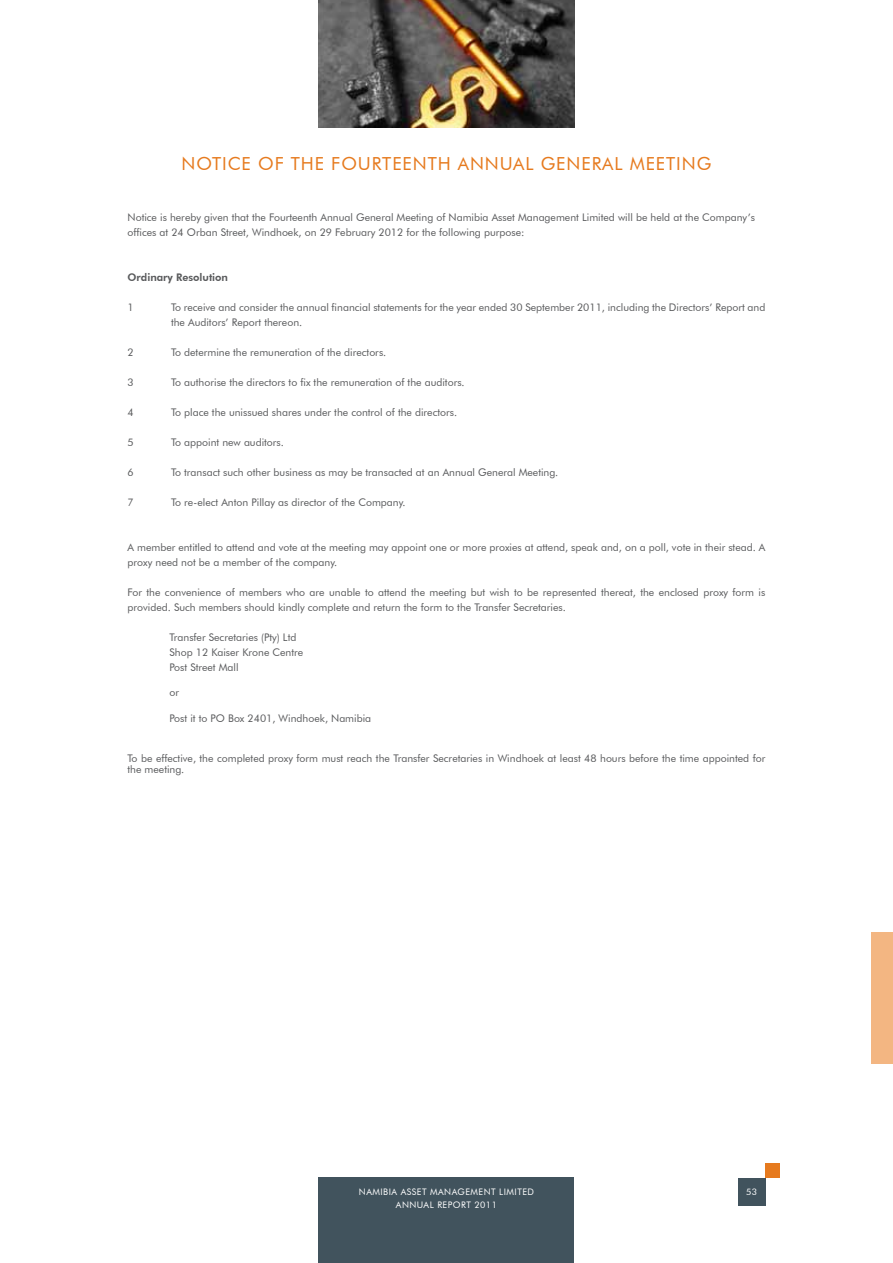
<style>
.page{position:relative;width:893px;height:1263px;background:#fff}
.page>*{position:absolute;margin:0;border:0;box-sizing:border-box;transform-origin:0 0}
.t1{font:18px "Futura BT";letter-spacing:.05em;color:#e67a1e}
.t2{font:10.5px/15px "Futura BT";color:#58595b}
.t3{font:800 10.5px "Futura BT";color:#58595b}
.t4{font:9px/13.5px "Futura BT";letter-spacing:.05em;color:#fff;text-align:center}
</style>
<div class="page">
<div style="left:319px;top:1178px;width:255px;height:85px;background:#41535d"></div>
<div style="left:738px;top:1178px;width:27px;height:27px;background:#41535d"></div>
<div style="left:765px;top:1163px;width:15px;height:15px;background:#e67a1e"></div>
<div style="left:872px;top:932px;width:21px;height:131px;background:#f3b682"></div>
<img style="left:319px;top:0;width:255px;height:128px">
<h1 class="t1" style="left:182px;top:153px;width:531px">NOTICE OF THE FOURTEENTH ANNUAL GENERAL MEETING</h1>
<p class="t2" style="left:128px;top:209px;width:629px">Notice is hereby given that the Fourteenth Annual General Meeting of Namibia Asset Management Limited will be held at the Company’s offices at 24 Orban Street, Windhoek, on 29 February 2012 for the following purpose:</p>
<p class="t3" style="left:128px;top:270px;width:102px">Ordinary Resolution</p>
<p class="t2" style="left:128px;top:299px;width:8px">1</p>
<p class="t2" style="left:171px;top:299px;width:596px">To receive and consider the annual financial statements for the year ended 30 September 2011, including the Directors’ Report and the Auditors’ Report thereon.</p>
<p class="t2" style="left:128px;top:344px;width:8px">2</p>
<p class="t2" style="left:171px;top:344px;width:217px">To determine the remuneration of the directors.</p>
<p class="t2" style="left:128px;top:374px;width:8px">3</p>
<p class="t2" style="left:171px;top:374px;width:295px">To authorise the directors to fix the remuneration of the auditors.</p>
<p class="t2" style="left:128px;top:404px;width:8px">4</p>
<p class="t2" style="left:171px;top:404px;width:288px">To place the unissued shares under the control of the directors.</p>
<p class="t2" style="left:128px;top:434px;width:8px">5</p>
<p class="t2" style="left:171px;top:434px;width:114px">To appoint new auditors.</p>
<p class="t2" style="left:128px;top:464px;width:8px">6</p>
<p class="t2" style="left:171px;top:464px;width:389px">To transact such other business as may be transacted at an Annual General Meeting.</p>
<p class="t2" style="left:128px;top:494px;width:8px">7</p>
<p class="t2" style="left:171px;top:494px;width:236px">To re-elect Anton Pillay as director of the Company.</p>
<p class="t2" style="left:128px;top:539px;width:639px">A member entitled to attend and vote at the meeting may appoint one or more proxies at attend, speak and, on a poll, vote in their stead. A proxy need not be a member of the company.</p>
<p class="t2" style="left:128px;top:584px;width:639px">For the convenience of members who are unable to attend the meeting but wish to be represented thereat, the enclosed proxy form is provided. Such members should kindly complete and return the form to the Transfer Secretaries.</p>
<p class="t2" style="left:170px;top:629px;width:135px">Transfer Secretaries (Pty) Ltd<br>Shop 12 Kaiser Krone Centre<br>Post Street Mall</p>
<p class="t2" style="left:170px;top:685px;width:11px">or</p>
<p class="t2" style="left:170px;top:710px;width:203px">Post it to PO Box 2401, Windhoek, Namibia</p>
<p class="t2" style="left:128px;top:753px;width:639px;line-height:10.5px">To be effective, the completed proxy form must reach the Transfer Secretaries in Windhoek at least 48 hours before the time appointed for the meeting.</p>
<p class="t4" style="left:359px;top:1184px;width:177px">NAMIBIA ASSET MANAGEMENT LIMITED<br>ANNUAL REPORT 2011</p>
<p class="t4" style="left:746px;top:1185px;width:13px">53</p>
</div>
